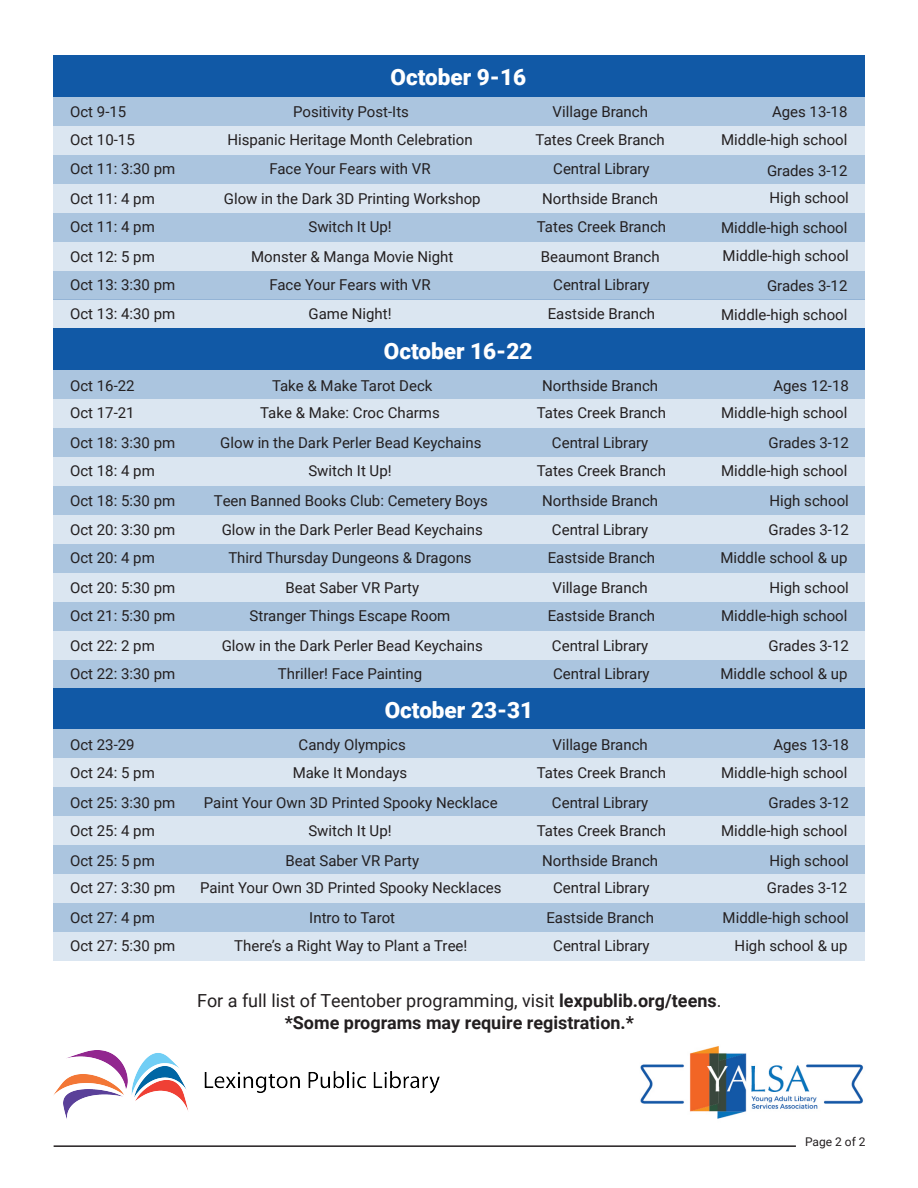
<style>
.page{position:relative;width:918px;height:1188px;background:#fff}
.page>*{position:absolute;margin:0;border:0;box-sizing:border-box;transform-origin:0 0}
.t1{font:900 22.5px "Roboto";color:#fff}
.t2{font:700 18px/21.6px "Roboto";color:#231f20;text-align:center}
.t3{font:15px "Roboto";color:#231f20}
.t4{font:12px "Roboto";color:#231f20}
.s1{font-weight:400}
</style>
<div class="page">
<div style="left:53px;top:55px;width:812px;height:42px;background:#1159a6"></div>
<div style="left:54px;top:328px;width:811px;height:42px;background:#1159a6"></div>
<div style="left:54px;top:688px;width:811px;height:41px;background:#1159a6"></div>
<div style="left:54px;top:97px;width:811px;height:29px;background:#abc5df"></div>
<div style="left:54px;top:126px;width:811px;height:29px;background:#dbe6f1"></div>
<div style="left:54px;top:155px;width:811px;height:29px;background:#abc5df"></div>
<div style="left:54px;top:184px;width:811px;height:29px;background:#dbe6f1"></div>
<div style="left:54px;top:213px;width:811px;height:29px;background:#abc5df"></div>
<div style="left:54px;top:242px;width:811px;height:29px;background:#dbe6f1"></div>
<div style="left:54px;top:271px;width:811px;height:28px;background:#abc5df"></div>
<div style="left:54px;top:299px;width:811px;height:29px;background:#dbe6f1"></div>
<div style="left:54px;top:370px;width:811px;height:29px;background:#abc5df"></div>
<div style="left:54px;top:399px;width:811px;height:29px;background:#dbe6f1"></div>
<div style="left:54px;top:428px;width:811px;height:29px;background:#abc5df"></div>
<div style="left:54px;top:457px;width:811px;height:29px;background:#dbe6f1"></div>
<div style="left:54px;top:486px;width:811px;height:29px;background:#abc5df"></div>
<div style="left:54px;top:515px;width:811px;height:29px;background:#dbe6f1"></div>
<div style="left:54px;top:544px;width:811px;height:29px;background:#abc5df"></div>
<div style="left:54px;top:573px;width:811px;height:29px;background:#dbe6f1"></div>
<div style="left:54px;top:602px;width:811px;height:29px;background:#abc5df"></div>
<div style="left:54px;top:631px;width:811px;height:29px;background:#dbe6f1"></div>
<div style="left:54px;top:660px;width:811px;height:29px;background:#abc5df"></div>
<div style="left:54px;top:729px;width:811px;height:29px;background:#abc5df"></div>
<div style="left:54px;top:758px;width:811px;height:29px;background:#dbe6f1"></div>
<div style="left:54px;top:787px;width:811px;height:29px;background:#abc5df"></div>
<div style="left:54px;top:816px;width:811px;height:29px;background:#dbe6f1"></div>
<div style="left:54px;top:845px;width:811px;height:29px;background:#abc5df"></div>
<div style="left:54px;top:874px;width:811px;height:29px;background:#dbe6f1"></div>
<div style="left:54px;top:903px;width:811px;height:29px;background:#abc5df"></div>
<div style="left:54px;top:932px;width:811px;height:29px;background:#dbe6f1"></div>
<hr style="left:54px;top:1145px;width:742px;height:2px;background:#231f20">
<img style="left:640px;top:1046px;width:224px;height:73px">
<img style="left:53px;top:1050px;width:387px;height:69px">
<h1 class="t1" style="left:391px;top:62px;width:137px">October 9-16</h1>
<p class="t3" style="left:70px;top:101px;width:58px">Oct 9-15</p>
<p class="t3" style="left:293px;top:101px;width:117px">Positivity Post-Its</p>
<p class="t3" style="left:553px;top:101px;width:97px">Village Branch</p>
<p class="t3" style="left:772px;top:101px;width:77px">Ages 13-18</p>
<p class="t3" style="left:70px;top:129px;width:66px">Oct 10-15</p>
<p class="t3" style="left:227px;top:129px;width:247px">Hispanic Heritage Month Celebration</p>
<p class="t3" style="left:536px;top:129px;width:131px">Tates Creek Branch</p>
<p class="t3" style="left:721px;top:129px;width:128px">Middle-high school</p>
<p class="t3" style="left:70px;top:158px;width:107px">Oct 11: 3:30 pm</p>
<p class="t3" style="left:269px;top:158px;width:163px">Face Your Fears with VR</p>
<p class="t3" style="left:553px;top:158px;width:98px">Central Library</p>
<p class="t3" style="left:767px;top:160px;width:82px">Grades 3-12</p>
<p class="t3" style="left:70px;top:188px;width:86px">Oct 11: 4 pm</p>
<p class="t3" style="left:224px;top:188px;width:258px">Glow in the Dark 3D Printing Workshop</p>
<p class="t3" style="left:542px;top:188px;width:118px">Northside Branch</p>
<p class="t3" style="left:770px;top:187px;width:81px">High school</p>
<p class="t3" style="left:70px;top:216px;width:86px">Oct 11: 4 pm</p>
<p class="t3" style="left:308px;top:216px;width:85px">Switch It Up!</p>
<p class="t3" style="left:537px;top:216px;width:131px">Tates Creek Branch</p>
<p class="t3" style="left:721px;top:218px;width:128px">Middle-high school</p>
<p class="t3" style="left:70px;top:246px;width:86px">Oct 12: 5 pm</p>
<p class="t3" style="left:251px;top:246px;width:204px">Monster &amp; Manga Movie Night</p>
<p class="t3" style="left:541px;top:246px;width:120px">Beaumont Branch</p>
<p class="t3" style="left:723px;top:245px;width:128px">Middle-high school</p>
<p class="t3" style="left:70px;top:274px;width:107px">Oct 13: 3:30 pm</p>
<p class="t3" style="left:269px;top:274px;width:163px">Face Your Fears with VR</p>
<p class="t3" style="left:553px;top:274px;width:98px">Central Library</p>
<p class="t3" style="left:767px;top:276px;width:82px">Grades 3-12</p>
<p class="t3" style="left:70px;top:303px;width:107px">Oct 13: 4:30 pm</p>
<p class="t3" style="left:309px;top:303px;width:84px">Game Night!</p>
<p class="t3" style="left:548px;top:303px;width:109px">Eastside Branch</p>
<p class="t3" style="left:721px;top:304px;width:128px">Middle-high school</p>
<h1 class="t1" style="left:384px;top:335px;width:150px">October 16-22</h1>
<p class="t3" style="left:70px;top:375px;width:66px">Oct 16-22</p>
<p class="t3" style="left:272px;top:375px;width:162px">Take &amp; Make Tarot Deck</p>
<p class="t3" style="left:542px;top:375px;width:118px">Northside Branch</p>
<p class="t3" style="left:773px;top:375px;width:77px">Ages 12-18</p>
<p class="t3" style="left:70px;top:403px;width:66px">Oct 17-21</p>
<p class="t3" style="left:260px;top:403px;width:181px">Take &amp; Make: Croc Charms</p>
<p class="t3" style="left:537px;top:403px;width:131px">Tates Creek Branch</p>
<p class="t3" style="left:721px;top:403px;width:128px">Middle-high school</p>
<p class="t3" style="left:70px;top:433px;width:107px">Oct 18: 3:30 pm</p>
<p class="t3" style="left:220px;top:433px;width:263px">Glow in the Dark Perler Bead Keychains</p>
<p class="t3" style="left:552px;top:433px;width:98px">Central Library</p>
<p class="t3" style="left:768px;top:433px;width:82px">Grades 3-12</p>
<p class="t3" style="left:70px;top:460px;width:86px">Oct 18: 4 pm</p>
<p class="t3" style="left:308px;top:460px;width:85px">Switch It Up!</p>
<p class="t3" style="left:537px;top:460px;width:131px">Tates Creek Branch</p>
<p class="t3" style="left:721px;top:460px;width:128px">Middle-high school</p>
<p class="t3" style="left:70px;top:491px;width:107px">Oct 18: 5:30 pm</p>
<p class="t3" style="left:214px;top:491px;width:276px">Teen Banned Books Club: Cemetery Boys</p>
<p class="t3" style="left:542px;top:491px;width:118px">Northside Branch</p>
<p class="t3" style="left:770px;top:491px;width:81px">High school</p>
<p class="t3" style="left:70px;top:519px;width:107px">Oct 20: 3:30 pm</p>
<p class="t3" style="left:222px;top:519px;width:263px">Glow in the Dark Perler Bead Keychains</p>
<p class="t3" style="left:552px;top:519px;width:98px">Central Library</p>
<p class="t3" style="left:768px;top:519px;width:82px">Grades 3-12</p>
<p class="t3" style="left:70px;top:547px;width:86px">Oct 20: 4 pm</p>
<p class="t3" style="left:228px;top:547px;width:245px">Third Thursday Dungeons &amp; Dragons</p>
<p class="t3" style="left:548px;top:547px;width:109px">Eastside Branch</p>
<p class="t3" style="left:720px;top:547px;width:129px">Middle school &amp; up</p>
<p class="t3" style="left:70px;top:577px;width:107px">Oct 20: 5:30 pm</p>
<p class="t3" style="left:285px;top:577px;width:135px">Beat Saber VR Party</p>
<p class="t3" style="left:552px;top:577px;width:97px">Village Branch</p>
<p class="t3" style="left:770px;top:577px;width:81px">High school</p>
<p class="t3" style="left:70px;top:605px;width:107px">Oct 21: 5:30 pm</p>
<p class="t3" style="left:250px;top:605px;width:202px">Stranger Things Escape Room</p>
<p class="t3" style="left:548px;top:605px;width:109px">Eastside Branch</p>
<p class="t3" style="left:721px;top:605px;width:128px">Middle-high school</p>
<p class="t3" style="left:70px;top:635px;width:86px">Oct 22: 2 pm</p>
<p class="t3" style="left:222px;top:635px;width:263px">Glow in the Dark Perler Bead Keychains</p>
<p class="t3" style="left:552px;top:635px;width:98px">Central Library</p>
<p class="t3" style="left:768px;top:635px;width:82px">Grades 3-12</p>
<p class="t3" style="left:70px;top:663px;width:107px">Oct 22: 3:30 pm</p>
<p class="t3" style="left:278px;top:663px;width:146px">Thriller! Face Painting</p>
<p class="t3" style="left:553px;top:663px;width:98px">Central Library</p>
<p class="t3" style="left:720px;top:663px;width:129px">Middle school &amp; up</p>
<h1 class="t1" style="left:385px;top:694px;width:150px">October 23-31</h1>
<p class="t3" style="left:70px;top:734px;width:66px">Oct 23-29</p>
<p class="t3" style="left:299px;top:734px;width:109px">Candy Olympics</p>
<p class="t3" style="left:553px;top:734px;width:97px">Village Branch</p>
<p class="t3" style="left:773px;top:734px;width:77px">Ages 13-18</p>
<p class="t3" style="left:70px;top:762px;width:86px">Oct 24: 5 pm</p>
<p class="t3" style="left:293px;top:762px;width:116px">Make It Mondays</p>
<p class="t3" style="left:537px;top:762px;width:131px">Tates Creek Branch</p>
<p class="t3" style="left:721px;top:762px;width:128px">Middle-high school</p>
<p class="t3" style="left:70px;top:792px;width:107px">Oct 25: 3:30 pm</p>
<p class="t3" style="left:204px;top:792px;width:295px">Paint Your Own 3D Printed Spooky Necklace</p>
<p class="t3" style="left:552px;top:792px;width:98px">Central Library</p>
<p class="t3" style="left:768px;top:792px;width:82px">Grades 3-12</p>
<p class="t3" style="left:70px;top:820px;width:86px">Oct 25: 4 pm</p>
<p class="t3" style="left:308px;top:820px;width:85px">Switch It Up!</p>
<p class="t3" style="left:537px;top:820px;width:131px">Tates Creek Branch</p>
<p class="t3" style="left:721px;top:820px;width:128px">Middle-high school</p>
<p class="t3" style="left:70px;top:850px;width:86px">Oct 25: 5 pm</p>
<p class="t3" style="left:285px;top:850px;width:135px">Beat Saber VR Party</p>
<p class="t3" style="left:542px;top:850px;width:118px">Northside Branch</p>
<p class="t3" style="left:770px;top:850px;width:81px">High school</p>
<p class="t3" style="left:70px;top:878px;width:107px">Oct 27: 3:30 pm</p>
<p class="t3" style="left:200px;top:878px;width:303px">Paint Your Own 3D Printed Spooky Necklaces</p>
<p class="t3" style="left:553px;top:878px;width:98px">Central Library</p>
<p class="t3" style="left:767px;top:878px;width:82px">Grades 3-12</p>
<p class="t3" style="left:70px;top:908px;width:86px">Oct 27: 4 pm</p>
<p class="t3" style="left:309px;top:908px;width:87px">Intro to Tarot</p>
<p class="t3" style="left:546px;top:908px;width:109px">Eastside Branch</p>
<p class="t3" style="left:723px;top:908px;width:128px">Middle-high school</p>
<p class="t3" style="left:70px;top:935px;width:107px">Oct 27: 5:30 pm</p>
<p class="t3" style="left:234px;top:935px;width:235px">There’s a Right Way to Plant a Tree!</p>
<p class="t3" style="left:553px;top:935px;width:98px">Central Library</p>
<p class="t3" style="left:735px;top:935px;width:114px">High school &amp; up</p>
<p class="t2" style="left:197px;top:989px;width:526px"><span class="s1">For a full list of Teentober programming, visit</span> lexpublib.org/teens<span class="s1">. </span>*Some programs may require registration.*</p>
<p class="t4" style="left:805px;top:1134px;width:62px">Page 2 of 2</p>
</div>
